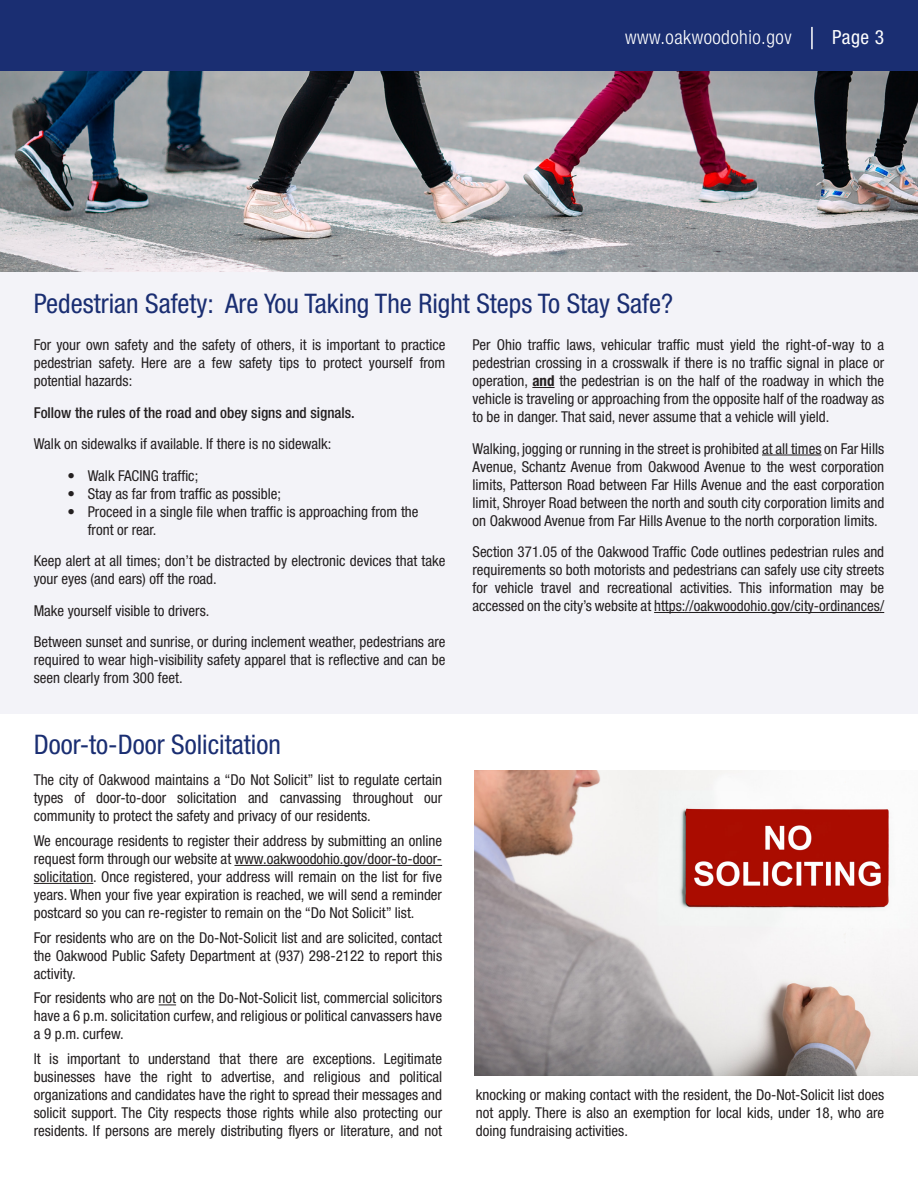
<style>
.page{position:relative;width:918px;height:1188px;background:#fff}
.page>*{position:absolute;margin:0;border:0;box-sizing:border-box;transform-origin:0 0}
.City_Head{font:condensed 27px "Helvetica Neue LT Std";color:#1a2e72}
.t1{font:300 condensed 19.5px "Helvetica Neue LT Std";letter-spacing:.025em;color:#fff}
.t2{font:condensed 19.5px "Helvetica Neue LT Std";color:#fff}
.Body_Copy_small{font:condensed 15px/18px "Helvetica Neue LT Std";color:#231f20;text-align:justify}
.Body_Copy_small-2{font:500 condensed 15px "Helvetica Neue LT Std";color:#231f20}
.s1{font-weight:700}
</style>
<div class="page">
<div style="left:1px;top:231px;width:917px;height:483px;background:#f3f3f8"></div>
<img style="left:0;top:71px;width:918px;height:200px">
<svg style="left:532px;top:387px;width:23px;height:1px"></svg>
<hr style="left:762px;top:455px;width:60px;height:1px;background:#231f20">
<hr style="left:654px;top:612px;width:230px;height:1px;background:#231f20">
<img style="left:474px;top:771px;width:444px;height:305px">
<hr style="left:234px;top:865px;width:208px;height:1px;background:#231f20">
<hr style="left:34px;top:883px;width:59px;height:1px;background:#231f20">
<svg style="left:159px;top:1005px;width:17px;height:1px"></svg>
<div style="left:0;top:0;width:918px;height:71px;background:#1a2e72"></div>
<hr style="left:811px;top:27px;width:2px;height:22px;background:#fff">
<h2 class="t1" style="left:625px;top:26px;width:168px">www.oakwoodohio.gov</h2>
<h2 class="t2" style="left:832px;top:26px;width:54px">Page 3</h2>
<p class="City_Head" style="left:34px;top:288px;width:641px">Pedestrian Safety: Are You Taking The Right Steps To Stay Safe?</p>
<p class="Body_Copy_small" style="left:34px;top:336px;width:413px">For your own safety and the safety of others, it is important to practice pedestrian safety. Here are a few safety tips to protect yourself from potential hazards:</p>
<p class="Body_Copy_small-2" style="left:34px;top:403px;width:323px">Follow the rules of the road and obey signs and signals.</p>
<p class="Body_Copy_small" style="left:34px;top:435px;width:299px">Walk on sidewalks if available. If there is no sidewalk:</p>
<p class="Body_Copy_small" style="left:68px;top:466px;width:132px">• Walk FACING traffic;</p>
<p class="Body_Copy_small" style="left:68px;top:484px;width:215px">• Stay as far from traffic as possible;</p>
<p class="Body_Copy_small" style="left:88px;top:502px;width:332px;text-indent:-20px">• Proceed in a single file when traffic is approaching from the front or rear.</p>
<p class="Body_Copy_small" style="left:34px;top:552px;width:413px">Keep alert at all times; don’t be distracted by electronic devices that take your eyes (and ears) off the road.</p>
<p class="Body_Copy_small" style="left:34px;top:601px;width:177px">Make yourself visible to drivers.</p>
<p class="Body_Copy_small" style="left:34px;top:633px;width:413px">Between sunset and sunrise, or during inclement weather, pedestrians are required to wear high-visibility safety apparel that is reflective and can be seen clearly from 300 feet.</p>
<p class="City_Head" style="left:34px;top:729px;width:249px">Door-to-Door Solicitation</p>
<p class="Body_Copy_small" style="left:34px;top:771px;width:410px">The city of Oakwood maintains a “Do Not Solicit” list to regulate certain types of door-to-door solicitation and canvassing throughout our community to protect the safety and privacy of our residents.</p>
<p class="Body_Copy_small" style="left:34px;top:832px;width:410px">We encourage residents to register their address by submitting an online request form through our website at www.oakwoodohio.gov/door-to-door&shy;solicitation. Once registered, your address will remain on the list for five years. When your five year expiration is reached, we will send a reminder postcard so you can re-register to remain on the “Do Not Solicit” list.</p>
<p class="Body_Copy_small" style="left:34px;top:928px;width:410px">For residents who are on the Do-Not-Solicit list and are solicited, contact the Oakwood Public Safety Department at (937) 298-2122 to report this activity.</p>
<p class="Body_Copy_small" style="left:34px;top:989px;width:410px">For residents who are not on the Do-Not-Solicit list, commercial solicitors have a 6 p.m. solicitation curfew, and religious or political canvassers have a 9 p.m. curfew.</p>
<p class="Body_Copy_small" style="left:34px;top:1050px;width:410px">It is important to understand that there are exceptions. Legitimate businesses have the right to advertise, and religious and political organizations and candidates have the right to spread their messages and solicit support. The City respects those rights while also protecting our residents. If persons are merely distributing flyers or literature, and not</p>
<p class="Body_Copy_small" style="left:472px;top:336px;width:413px">Per Ohio traffic laws, vehicular traffic must yield the right-of-way to a pedestrian crossing in a crosswalk if there is no traffic signal in place or operation, <span class="s1">and</span> the pedestrian is on the half of the roadway in which the vehicle is traveling or approaching from the opposite half of the roadway as to be in danger. That said, never assume that a vehicle will yield.</p>
<p class="Body_Copy_small" style="left:472px;top:439px;width:413px">Walking, jogging or running in the street is prohibited at all times on Far Hills Avenue, Schantz Avenue from Oakwood Avenue to the west corporation limits, Patterson Road between Far Hills Avenue and the east corporation limit, Shroyer Road between the north and south city corporation limits and on Oakwood Avenue from Far Hills Avenue to the north corporation limits.</p>
<p class="Body_Copy_small" style="left:472px;top:543px;width:413px">Section 371.05 of the Oakwood Traffic Code outlines pedestrian rules and requirements so both motorists and pedestrians can safely use city streets for vehicle travel and recreational activities. This information may be accessed on the city’s website at https://oakwoodohio.gov/city-ordinances/</p>
<p class="Body_Copy_small" style="left:476px;top:1085px;width:410px">knocking or making contact with the resident, the Do-Not-Solicit list does not apply. There is also an exemption for local kids, under 18, who are doing fundraising activities.</p>
</div>
